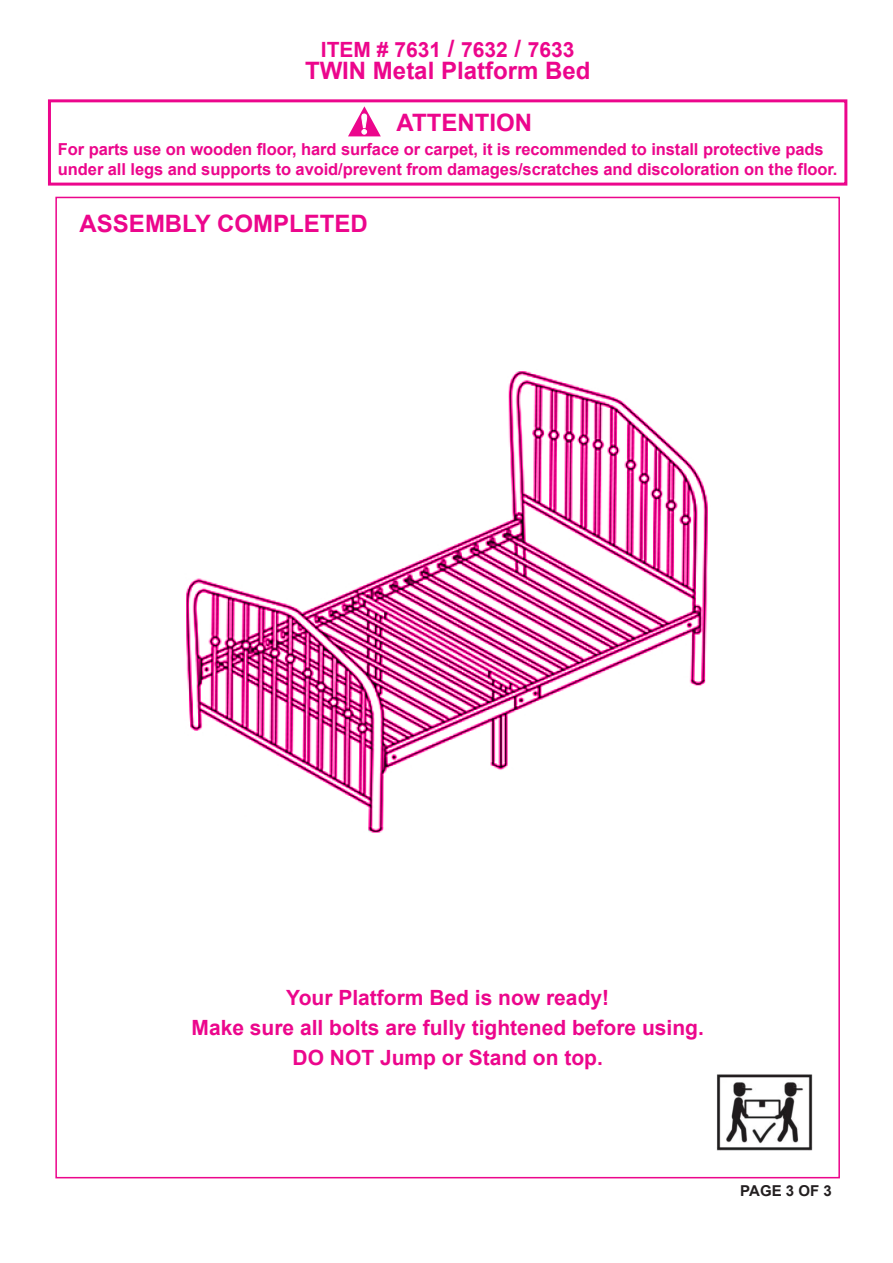
<style>
.page{position:relative;width:893px;height:1263px;background:#fff}
.page>*{position:absolute;margin:0;border:0;box-sizing:border-box;transform-origin:0 0}
.t1{font:700 24px "Arial";color:#ec068c}
.t2{font:700 21px/30px "Arial";color:#ec068c;text-align:center}
.t3{font:700 16.5px/19.5px "Arial";letter-spacing:-.005em;color:#ec068c}
.t4{font:700 15px "Arial";color:#231f20}
.s1{font-size:24px}
</style>
<div class="page">
<svg style="left:186px;top:371px;width:522px;height:462px"></svg>
<img style="left:716px;top:1074px;width:96px;height:77px">
<div style="left:48px;top:99px;width:799px;height:87px;border:3px solid #ec068c"></div>
<svg style="left:348px;top:106px;width:33px;height:30px"></svg>
<p class="t2" style="left:321px;top:34px;width:255px">ITEM # 7631 <span class="s1">/</span> 7632 <span class="s1">/</span> 7633</p>
<h1 class="t1" style="left:305px;top:54px;width:287px">TWIN Metal Platform Bed</h1>
<h1 class="t1" style="left:397px;top:105px;width:137px">ATTENTION</h1>
<p class="t3" style="left:58px;top:140px;width:781px">For parts use on wooden floor, hard surface or carpet, it is recommended to install protective pads under all legs and supports to avoid/prevent from damages/scratches and discoloration on the floor.</p>
<h1 class="t1" style="left:80px;top:206px;width:290px">ASSEMBLY COMPLETED</h1>
<p class="t2" style="left:192px;top:983px;width:514px">Your Platform Bed is now ready!<br>Make sure all bolts are fully tightened before using.<br>DO NOT Jump or Stand on top.</p>
<p class="t4" style="left:740px;top:1180px;width:93px">PAGE 3 OF 3</p>
</div>
